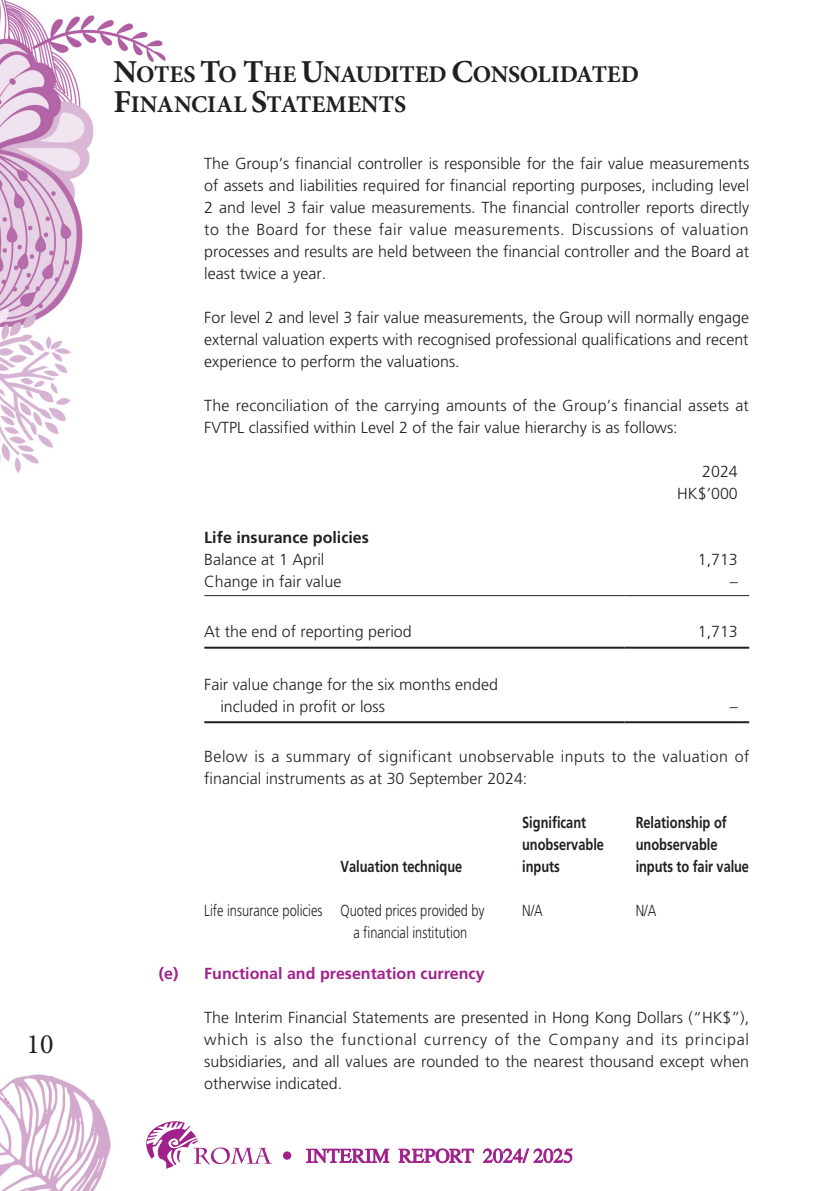
<style>
.page{position:relative;width:840px;height:1191px;background:#fff}
.page>*{position:absolute;margin:0;border:0;box-sizing:border-box;transform-origin:0 0}
.t1{font:28px "Minion Pro";color:#231f20}
.t2{font:700 24px/30px "Minion Pro";letter-spacing:-.005em;color:#231f20}
._00_txt{font:300 16px/22px "Frutiger LT Std";color:#231f20;text-align:justify}
._50_Table_txt{font:300 16px "Frutiger LT Std";color:#231f20}
._00_txt-2{font:300 16px/22px "Frutiger LT Std";letter-spacing:.025em;color:#231f20}
._50_Table_txt-2{font:700 16px/22px "Frutiger LT Std";color:#231f20;scale:.8 1}
._50_Table_txt-3{font:300 16px/22px "Frutiger LT Std";color:#231f20;text-align:center;scale:.8 1}
._02_H2{font:700 16px "Frutiger LT Std";color:#a0218c}
._50_Table_txt-4{font:700 16px "Frutiger LT Std";color:#231f20}
.s1{font-size:32px}
</style>
<div class="page">
<img style="left:0;top:0;width:750px;height:1191px">
<svg style="left:306px;top:1148px;width:83px;height:15px"></svg>
<svg style="left:398px;top:1148px;width:75px;height:15px"></svg>
<svg style="left:483px;top:1148px;width:89px;height:15px"></svg>
<svg style="left:146px;top:1121px;width:126px;height:47px"></svg>
<div style="left:283px;top:1151px;width:8px;height:8px;background:#a0218c;border-radius:50%"></div>
<hr style="left:204px;top:595px;width:420px;height:1px;background:#231f20">
<hr style="left:624px;top:595px;width:124px;height:1px;background:#231f20">
<hr style="left:204px;top:646px;width:420px;height:2px;background:#231f20">
<hr style="left:624px;top:646px;width:124px;height:2px;background:#231f20">
<hr style="left:204px;top:721px;width:420px;height:2px;background:#231f20">
<hr style="left:624px;top:721px;width:124px;height:2px;background:#231f20">
<h1 class="t1" style="left:27px;top:1025px;width:29px">10</h1>
<h2 class="t2" style="left:114px;top:59px;width:526px"><span class="s1">N</span>OTES <span class="s1">T</span>O <span class="s1">T</span>HE <span class="s1">U</span>NAUDITED <span class="s1">C</span>ONSOLIDATED<br><span class="s1">F</span>INANCIAL <span class="s1">S</span>TATEMENTS</h2>
<p class="_00_txt" style="left:204px;top:153px;width:546px">The Group’s financial controller is responsible for the fair value measurements of assets and liabilities required for financial reporting purposes, including level 2 and level 3 fair value measurements. The financial controller reports directly to the Board for these fair value measurements. Discussions of valuation processes and results are held between the financial controller and the Board at least twice a year.</p>
<p class="_00_txt" style="left:204px;top:307px;width:546px">For level 2 and level 3 fair value measurements, the Group will normally engage external valuation experts with recognised professional qualifications and recent experience to perform the valuations.</p>
<p class="_00_txt" style="left:204px;top:395px;width:545px">The reconciliation of the carrying amounts of the Group’s financial assets at<br>FVTPL classified within Level 2 of the fair value hierarchy is as follows:</p>
<p class="_50_Table_txt" style="left:701px;top:463px;width:37px">2024</p>
<p class="_50_Table_txt" style="left:677px;top:485px;width:62px">HK$’000</p>
<p class="_50_Table_txt-4" style="left:204px;top:528px;width:166px">Life insurance policies</p>
<p class="_50_Table_txt" style="left:204px;top:551px;width:122px">Balance at 1 April</p>
<p class="_50_Table_txt" style="left:697px;top:551px;width:42px">1,713</p>
<p class="_50_Table_txt" style="left:204px;top:573px;width:138px">Change in fair value</p>
<p class="_50_Table_txt" style="left:729px;top:573px;width:9px">–</p>
<p class="_50_Table_txt" style="left:204px;top:623px;width:209px">At the end of reporting period</p>
<p class="_50_Table_txt" style="left:697px;top:623px;width:42px">1,713</p>
<p class="_50_Table_txt" style="left:204px;top:675px;width:295px">Fair value change for the six months ended</p>
<p class="_50_Table_txt" style="left:220px;top:697px;width:166px">included in profit or loss</p>
<p class="_50_Table_txt" style="left:729px;top:697px;width:9px">–</p>
<p class="_00_txt-2" style="left:204px;top:745px;width:546px">Below is a summary of significant unobservable inputs to the valuation of financial instruments as at 30 September 2024:</p>
<p class="_50_Table_txt-2" style="left:340px;top:855px;width:154px">Valuation technique</p>
<p class="_50_Table_txt-2" style="left:522px;top:811px;width:104px">Significant unobservable inputs</p>
<p class="_50_Table_txt-2" style="left:635px;top:811px;width:143px">Relationship of unobservable inputs to fair value</p>
<p class="_50_Table_txt-3" style="left:204px;top:899px;width:149px">Life insurance policies</p>
<p class="_50_Table_txt-3" style="left:340px;top:899px;width:181px">Quoted prices provided by a financial institution</p>
<p class="_50_Table_txt-3" style="left:522px;top:899px;width:27px">N/A</p>
<p class="_50_Table_txt-3" style="left:635px;top:899px;width:27px">N/A</p>
<p class="_02_H2" style="left:159px;top:964px;width:327px">(e) Functional and presentation currency</p>
<p class="_00_txt" style="left:204px;top:1007px;width:546px">The Interim Financial Statements are presented in Hong Kong Dollars (“HK$”), which is also the functional currency of the Company and its principal subsidiaries, and all values are rounded to the nearest thousand except when otherwise indicated.</p>
</div>
